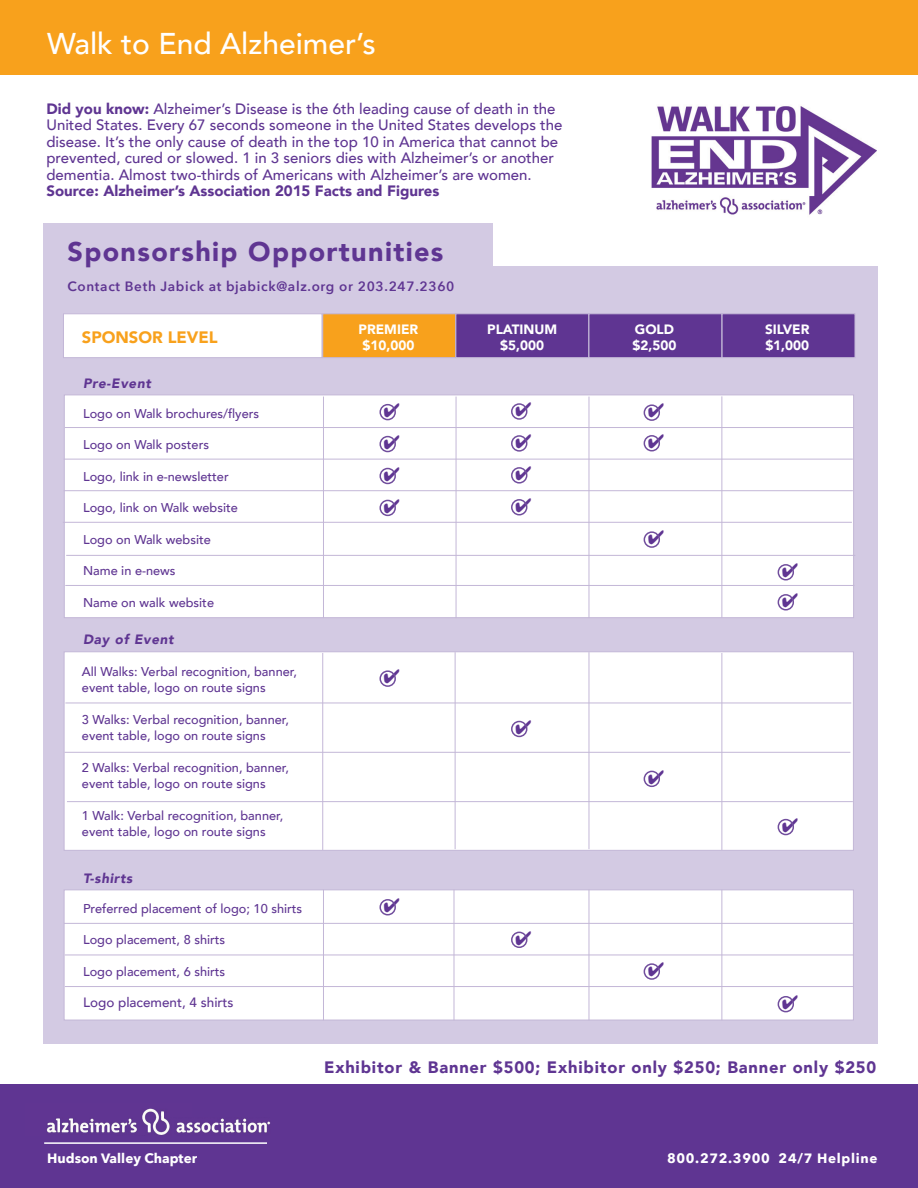
<style>
.page{position:relative;width:918px;height:1188px;background:#fff}
.page>*{position:absolute;margin:0;border:0;box-sizing:border-box;transform-origin:0 0}
.t1{font:500 30px "Avenir";color:#fff}
.t2{font:900 27px "Avenir";letter-spacing:.05em;color:#5f3592}
.t3{font:19.5px/32px "Zapf Dingbats ITC";color:#5f3592;text-align:justify}
.t4{font:900 16.5px "Avenir";letter-spacing:.05em;color:#5f3592}
.t5{font:900 16.5px "Avenir";color:#f8a11c}
.t6{font:500 15px/16.5px "Avenir";color:#5f3592}
.t7{font:900 15px "Avenir";color:#5f3592}
.t8{font:900 13.5px/16.2px "Avenir";color:#fff}
.t9{font:600 13.5px "Avenir Next";letter-spacing:.05em;color:#5f3592}
.t10{font:italic 900 13.5px "Avenir";letter-spacing:.05em;color:#5f3592}
.t11{font:700 13.5px "Avenir Next";letter-spacing:.05em;color:#fff}
.t12{font:500 13.5px "Avenir";color:#5f3592}
.t13{font:700 13.5px "Avenir Next";color:#fff}
.t14{font:500 12.75px/16.5px "Avenir";color:#5f3592}
.s1{font-weight:900}
</style>
<div class="page">
<div style="left:0;top:0;width:918px;height:75px;background:#f8a11c"></div>
<div style="left:0;top:1084px;width:918px;height:104px;background:#5f3592"></div>
<img style="left:46px;top:1108px;width:124px;height:28px">
<img style="left:176px;top:1118px;width:94px;height:15px">
<div style="left:43px;top:266px;width:835px;height:778px;background:#d3cae3"></div>
<hr style="left:44px;top:1142px;width:223px;height:2px;background:#fff">
<div style="left:322px;top:313px;width:134px;height:45px;background:#f8a11c;border:1px solid #c3b7d7"></div>
<div style="left:455px;top:313px;width:134px;height:45px;background:#5f3592;border:1px solid #c3b7d7"></div>
<div style="left:589px;top:313px;width:133px;height:45px;background:#5f3592;border:1px solid #c3b7d7"></div>
<div style="left:722px;top:313px;width:133px;height:45px;background:#5f3592;border:1px solid #c3b7d7"></div>
<div style="left:63px;top:313px;width:259px;height:45px;background:#fff;border:1px solid #c3b7d7"></div>
<img style="left:651px;top:106px;width:226px;height:109px">
<div style="left:64px;top:395px;width:790px;height:223px;background:#fff;border:1px solid #c3b7d7"></div>
<div style="left:64px;top:651px;width:790px;height:200px;background:#fff;border:1px solid #c3b7d7"></div>
<div style="left:64px;top:889px;width:790px;height:131px;background:#fff;border:1px solid #c3b7d7"></div>
<div style="left:43px;top:224px;width:449px;height:44px;background:#d3cae3"></div>
<hr style="left:65px;top:427px;width:789px;height:1px;background:#c3b7d7">
<hr style="left:64px;top:459px;width:789px;height:1px;background:#c3b7d7">
<hr style="left:64px;top:490px;width:789px;height:1px;background:#c3b7d7">
<hr style="left:63px;top:522px;width:789px;height:1px;background:#c3b7d7">
<hr style="left:66px;top:555px;width:789px;height:1px;background:#c3b7d7">
<hr style="left:65px;top:585px;width:789px;height:1px;background:#c3b7d7">
<hr style="left:65px;top:703px;width:786px;height:1px;background:#c3b7d7">
<hr style="left:64px;top:752px;width:786px;height:1px;background:#c3b7d7">
<hr style="left:67px;top:801px;width:786px;height:1px;background:#c3b7d7">
<hr style="left:323px;top:397px;width:1px;height:221px;background:#c3b7d7">
<hr style="left:322px;top:653px;width:1px;height:197px;background:#c3b7d7">
<hr style="left:323px;top:889px;width:1px;height:131px;background:#c3b7d7">
<hr style="left:456px;top:397px;width:1px;height:221px;background:#c3b7d7">
<hr style="left:589px;top:397px;width:1px;height:221px;background:#c3b7d7">
<hr style="left:721px;top:396px;width:1px;height:222px;background:#c3b7d7">
<hr style="left:455px;top:652px;width:1px;height:197px;background:#c3b7d7">
<hr style="left:589px;top:652px;width:1px;height:197px;background:#c3b7d7">
<hr style="left:721px;top:653px;width:1px;height:197px;background:#c3b7d7">
<hr style="left:454px;top:889px;width:1px;height:131px;background:#c3b7d7">
<hr style="left:589px;top:889px;width:1px;height:131px;background:#c3b7d7">
<hr style="left:721px;top:889px;width:1px;height:131px;background:#c3b7d7">
<div style="left:379px;top:404px;width:17px;height:16px;border:2px solid #714e9d;border-radius:50%"></div>
<div style="left:379px;top:436px;width:17px;height:16px;border:2px solid #714e9d;border-radius:50%"></div>
<div style="left:379px;top:468px;width:17px;height:16px;border:2px solid #714e9d;border-radius:50%"></div>
<div style="left:379px;top:500px;width:17px;height:16px;border:2px solid #714e9d;border-radius:50%"></div>
<div style="left:511px;top:403px;width:16px;height:17px;border:2px solid #714e9d;border-radius:50%"></div>
<div style="left:511px;top:435px;width:16px;height:17px;border:2px solid #714e9d;border-radius:50%"></div>
<div style="left:511px;top:467px;width:16px;height:17px;border:2px solid #714e9d;border-radius:50%"></div>
<div style="left:511px;top:499px;width:16px;height:16px;border:2px solid #714e9d;border-radius:50%"></div>
<div style="left:644px;top:404px;width:16px;height:17px;border:2px solid #714e9d;border-radius:50%"></div>
<div style="left:644px;top:435px;width:16px;height:16px;border:2px solid #714e9d;border-radius:50%"></div>
<div style="left:644px;top:531px;width:16px;height:17px;border:2px solid #714e9d;border-radius:50%"></div>
<div style="left:778px;top:564px;width:16px;height:17px;border:2px solid #714e9d;border-radius:50%"></div>
<div style="left:778px;top:594px;width:16px;height:17px;border:2px solid #714e9d;border-radius:50%"></div>
<div style="left:379px;top:670px;width:17px;height:17px;border:2px solid #714e9d;border-radius:50%"></div>
<div style="left:511px;top:721px;width:16px;height:16px;border:2px solid #714e9d;border-radius:50%"></div>
<div style="left:644px;top:771px;width:16px;height:16px;border:2px solid #714e9d;border-radius:50%"></div>
<div style="left:778px;top:819px;width:16px;height:16px;border:2px solid #714e9d;border-radius:50%"></div>
<div style="left:379px;top:899px;width:17px;height:16px;border:2px solid #714e9d;border-radius:50%"></div>
<div style="left:511px;top:932px;width:16px;height:16px;border:2px solid #714e9d;border-radius:50%"></div>
<div style="left:644px;top:963px;width:16px;height:17px;border:2px solid #714e9d;border-radius:50%"></div>
<div style="left:778px;top:996px;width:16px;height:16px;border:2px solid #714e9d;border-radius:50%"></div>
<hr style="left:64px;top:923px;width:789px;height:1px;background:#c3b7d7">
<hr style="left:65px;top:955px;width:789px;height:1px;background:#c3b7d7">
<hr style="left:65px;top:986px;width:789px;height:1px;background:#c3b7d7">
<svg style="left:648px;top:404px;width:12px;height:44px"></svg>
<svg style="left:648px;top:531px;width:12px;height:14px"></svg>
<svg style="left:782px;top:564px;width:12px;height:43px"></svg>
<svg style="left:384px;top:670px;width:12px;height:14px"></svg>
<svg style="left:516px;top:720px;width:12px;height:14px"></svg>
<svg style="left:648px;top:770px;width:12px;height:14px"></svg>
<svg style="left:782px;top:818px;width:12px;height:14px"></svg>
<svg style="left:384px;top:899px;width:12px;height:13px"></svg>
<svg style="left:516px;top:931px;width:12px;height:14px"></svg>
<svg style="left:648px;top:963px;width:12px;height:14px"></svg>
<svg style="left:782px;top:996px;width:12px;height:13px"></svg>
<h1 class="t1" style="left:47px;top:18px;width:330px">Walk to End Alzheimer’s</h1>
<p class="t6" style="left:46px;top:99px;width:517px"><span class="s1">Did you know:</span> Alzheimer’s Disease is the 6th leading cause of death in the United States. Every 67 seconds someone in the United States develops the disease. It’s the only cause of death in the top 10 in America that cannot be prevented, cured or slowed. 1 in 3 seniors dies with Alzheimer’s or another dementia. Almost two-thirds of Americans with Alzheimer’s are women.</p>
<p class="t7" style="left:46px;top:178px;width:395px">Source: Alzheimer’s Association 2015 Facts and Figures</p>
<h2 class="t2" style="left:68px;top:228px;width:377px">Sponsorship Opportunities</h2>
<p class="t9" style="left:68px;top:275px;width:388px">Contact Beth Jabick at bjabick@alz.org or 203.247.2360</p>
<p class="t5" style="left:82px;top:323px;width:137px">SPONSOR LEVEL</p>
<p class="t10" style="left:83px;top:372px;width:69px">Pre-Event</p>
<p class="t14" style="left:83px;top:405px;width:178px">Logo on Walk brochures/flyers</p>
<p class="t14" style="left:83px;top:436px;width:128px">Logo on Walk posters</p>
<p class="t14" style="left:83px;top:468px;width:147px">Logo, link in e-newsletter</p>
<p class="t14" style="left:83px;top:499px;width:156px">Logo, link on Walk website</p>
<p class="t14" style="left:83px;top:531px;width:129px">Logo on Walk website</p>
<p class="t14" style="left:83px;top:562px;width:94px">Name in e-news</p>
<p class="t14" style="left:83px;top:594px;width:133px">Name on walk website</p>
<p class="t10" style="left:83px;top:628px;width:92px">Day of Event</p>
<p class="t14" style="left:82px;top:663px;width:217px">All Walks: Verbal recognition, banner, event table, logo on route signs</p>
<p class="t14" style="left:82px;top:711px;width:209px">3 Walks: Verbal recognition, banner, event table, logo on route signs</p>
<p class="t14" style="left:82px;top:759px;width:209px">2 Walks: Verbal recognition, banner, event table, logo on route signs</p>
<p class="t14" style="left:82px;top:807px;width:203px">1 Walk: Verbal recognition, banner, event table, logo on route signs</p>
<p class="t10" style="left:83px;top:867px;width:51px">T-shirts</p>
<p class="t14" style="left:83px;top:899px;width:221px">Preferred placement of logo; 10 shirts</p>
<p class="t14" style="left:83px;top:931px;width:144px">Logo placement, 8 shirts</p>
<p class="t14" style="left:83px;top:962px;width:144px">Logo placement, 6 shirts</p>
<p class="t12" style="left:83px;top:991px;width:152px">Logo placement, 4 shirts</p>
<p class="t8" style="left:359px;top:321px;width:61px">PREMIER $10,000</p>
<p class="t8" style="left:487px;top:321px;width:72px;text-align:center">PLATINUM $5,000</p>
<p class="t8" style="left:633px;top:321px;width:45px">GOLD $2,500</p>
<p class="t8" style="left:765px;top:321px;width:46px">SILVER $1,000</p>
<h3 class="t3" style="left:384px;top:394px;width:18px">✔ ✔ ✔ ✔</h3>
<h3 class="t3" style="left:515px;top:394px;width:18px">✔ ✔ ✔ ✔</h3>
<p class="t4" style="left:324px;top:1053px;width:554px">Exhibitor &amp; Banner $500; Exhibitor only $250; Banner only $250</p>
<p class="t13" style="left:47px;top:1146px;width:151px">Hudson Valley Chapter</p>
<p class="t11" style="left:667px;top:1147px;width:212px">800.272.3900 24/7 Helpline</p>
</div>
